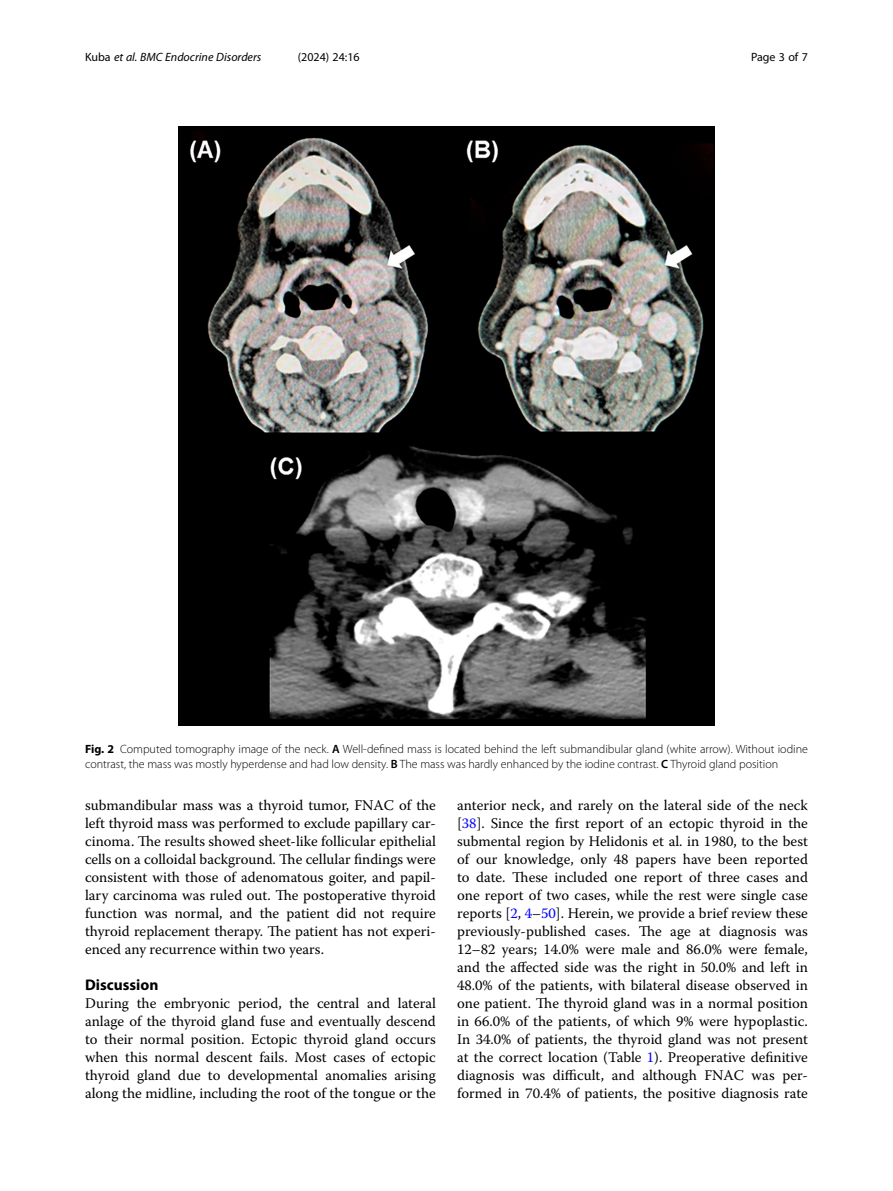
<style>
.page{position:relative;width:893px;height:1191px;background:#fff}
.page>*{position:absolute;margin:0;border:0;box-sizing:border-box;transform-origin:0 0}
.Head_1{font:700 15.45px "Myriad Pro";color:#000}
.Body_Text{font:14.7px/18px "Warnock Pro";color:#000;text-align:justify}
.Body_Text_Indent{font:14.7px/18px "Warnock Pro";color:#000;text-align:justify}
.Figure_Caption{font:300 12px/15px "Myriad Pro";color:#000}
.t1{font:italic 12px "Myriad Pro";color:#000}
.t2{font:12px "Myriad Pro";color:#000}
.s1{font-style:normal}
.s2{font-weight:700}
.s3{font-weight:600}
.s4{color:#00f}
</style>
<div class="page">
<img style="left:179px;top:126px;width:535px;height:599px">
<p class="t1" style="left:85px;top:50px;width:178px"><span class="s1">Kuba</span> et al. BMC Endocrine Disorders</p>
<p class="t2" style="left:298px;top:50px;width:63px">(2024) 24:16</p>
<p class="t2" style="left:751px;top:50px;width:58px">Page 3 of 7</p>
<p class="Figure_Caption" style="left:85px;top:741px;width:724px"><span class="s2">Fig. 2</span> Computed tomography image of the neck. <span class="s3">A</span> Well-defined mass is located behind the left submandibular gland (white arrow). Without iodine contrast, the mass was mostly hyperdense and had low density. <span class="s3">B</span> The mass was hardly enhanced by the iodine contrast. <span class="s3">C</span> Thyroid gland position</p>
<p class="Body_Text_Indent" style="left:85px;top:796px;width:352px">submandibular mass was a thyroid tumor, FNAC of the left thyroid mass was performed to exclude papillary car&shy;cinoma. The results showed sheet-like follicular epithelial cells on a colloidal background. The cellular findings were consistent with those of adenomatous goiter, and papil&shy;lary carcinoma was ruled out. The postoperative thyroid function was normal, and the patient did not require thyroid replacement therapy. The patient has not experi&shy;enced any recurrence within two years.</p>
<p class="Head_1" style="left:85px;top:975px;width:75px">Discussion</p>
<p class="Body_Text" style="left:85px;top:994px;width:352px">During the embryonic period, the central and lateral anlage of the thyroid gland fuse and eventually descend to their normal position. Ectopic thyroid gland occurs when this normal descent fails. Most cases of ectopic thyroid gland due to developmental anomalies arising along the midline, including the root of the tongue or the</p>
<p class="Body_Text" style="left:457px;top:796px;width:352px">anterior neck, and rarely on the lateral side of the neck [<span class="s4">38</span>]. Since the first report of an ectopic thyroid in the submental region by Helidonis et al. in 1980, to the best of our knowledge, only 48 papers have been reported to date. These included one report of three cases and one report of two cases, while the rest were single case reports [<span class="s4">2</span>, <span class="s4">4</span>–<span class="s4">50</span>]. Herein, we provide a brief review these previously-published cases. The age at diagnosis was 12–82 years; 14.0% were male and 86.0% were female, and the affected side was the right in 50.0% and left in 48.0% of the patients, with bilateral disease observed in one patient. The thyroid gland was in a normal position in 66.0% of the patients, of which 9% were hypoplastic.<br>In 34.0% of patients, the thyroid gland was not present at the correct location (Table <span class="s4">1</span>). Preoperative definitive diagnosis was difficult, and although FNAC was per&shy;formed in 70.4% of patients, the positive diagnosis rate</p>
</div>
